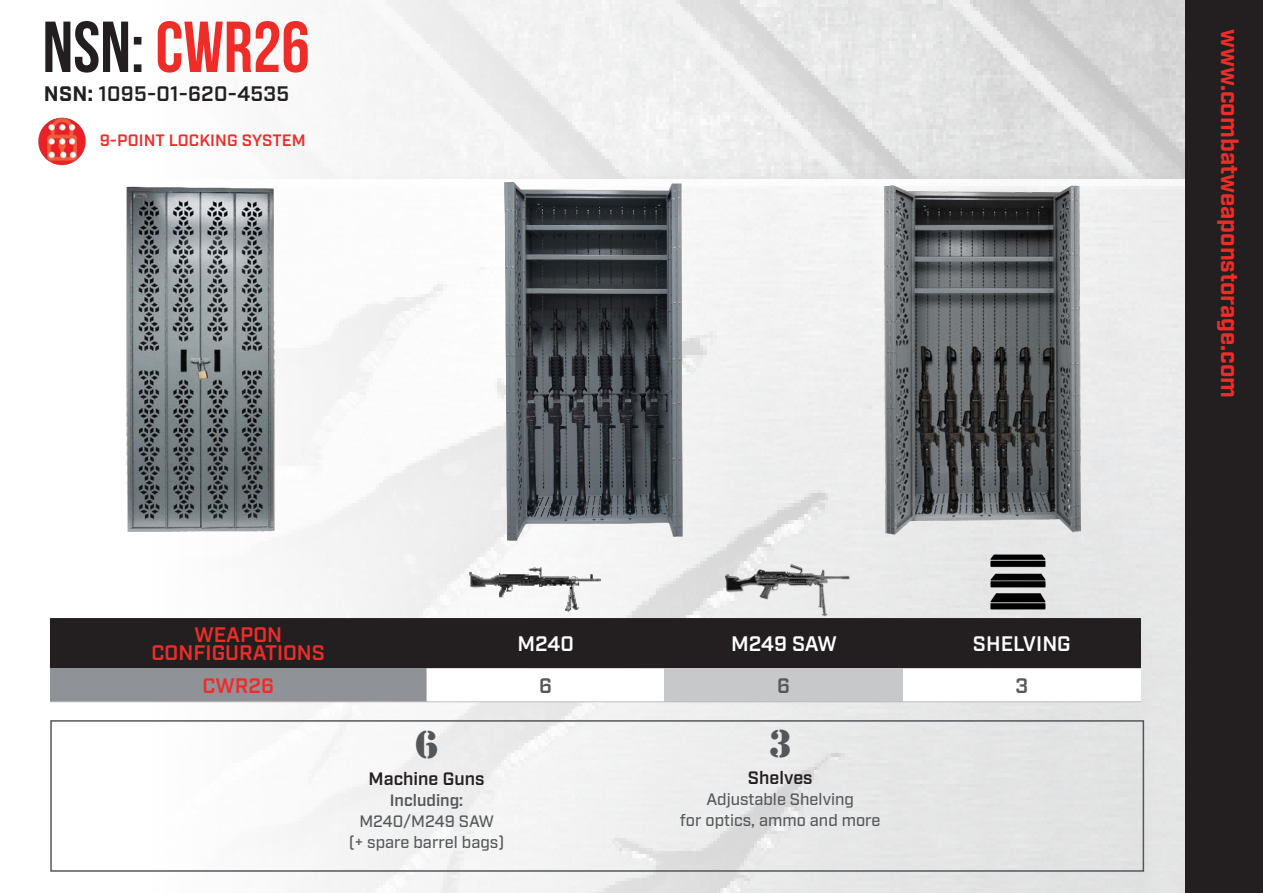
<style>
.page{position:relative;width:1263px;height:893px;background:#fff}
.page>*{position:absolute;margin:0;border:0;box-sizing:border-box;transform-origin:0 0}
.space{font:72px "Bebas Neue";color:#ee2d29}
.t1{font:36px "Stencil Std";color:#54575a}
.space-2{font:700 24px "Industry";color:#ee2d29}
.t2{font:600 21px "Industry";color:#ee2d29}
.t3{font:600 21px "Industry";letter-spacing:.01em;color:#231f20}
.t4{font:600 21px "Industry";color:#fff}
.t5{font:600 21px "Industry";color:#57585a}
.t6{font:600 18px "Industry";color:#231f20}
.t7{font:500 16.5px "Industry";color:#54575a}
.t8{font:600 16.5px "Industry";letter-spacing:.01em;color:#ee2d29}
.t9{font:600 16.5px "Industry";color:#54575a}
.s1{color:#231f20}
.s2{font-weight:700}
</style>
<div class="page">
<img style="left:50px;top:0;width:1134px;height:893px">
<img style="left:504px;top:183px;width:178px;height:357px">
<div style="left:1185px;top:0;width:78px;height:893px;background:#231f20"></div>
<div style="left:50px;top:618px;width:1091px;height:50px;background:#231f20"></div>
<div style="left:50px;top:668px;width:377px;height:34px;background:#8f9398"></div>
<svg style="left:427px;top:668px;width:714px;height:33px"></svg>
<div style="left:665px;top:668px;width:238px;height:34px;background:#c6c8c9"></div>
<hr style="left:50px;top:701px;width:377px;height:1px;background:#bcbdc0">
<hr style="left:427px;top:701px;width:238px;height:1px;background:#bcbdc0">
<hr style="left:665px;top:701px;width:238px;height:1px;background:#bcbdc0">
<hr style="left:903px;top:701px;width:238px;height:1px;background:#bcbdc0">
<div style="left:50px;top:720px;width:1094px;height:152px;border:2px solid #54575a"></div>
<img style="left:38px;top:112px;width:49px;height:56px">
<img style="left:980px;top:544px;width:75px;height:75px">
<img style="left:724px;top:561px;width:127px;height:58px">
<img style="left:467px;top:564px;width:135px;height:48px">
<img style="left:125px;top:187px;width:151px;height:347px">
<img style="left:884px;top:185px;width:198px;height:349px">
<p class="space" style="left:43px;top:8px;width:269px"><span class="s1">NSN:</span> CWR26</p>
<p class="space-2" style="left:1244px;top:29px;width:370px;rotate:90deg">www.combatweaponstorage.com</p>
<p class="t3" style="left:44px;top:81px;width:247px"><span class="s2">NSN:</span> 1095-01-620-4535</p>
<p class="t8" style="left:100px;top:130px;width:208px">9-POINT LOCKING SYSTEM</p>
<p class="t2" style="left:194px;top:622px;width:89px">WEAPON</p>
<p class="t2" style="left:151px;top:640px;width:175px">CONFIGURATIONS</p>
<p class="t4" style="left:517px;top:631px;width:58px">M240</p>
<p class="t4" style="left:731px;top:631px;width:107px">M249 SAW</p>
<p class="t4" style="left:973px;top:631px;width:99px">SHELVING</p>
<p class="t2" style="left:202px;top:673px;width:73px">CWR26</p>
<p class="t5" style="left:539px;top:673px;width:14px">6</p>
<p class="t5" style="left:777px;top:673px;width:14px">6</p>
<p class="t5" style="left:1015px;top:673px;width:14px">3</p>
<p class="t1" style="left:415px;top:721px;width:24px">6</p>
<p class="t6" style="left:369px;top:768px;width:117px">Machine Guns</p>
<p class="t9" style="left:390px;top:790px;width:75px">Including:</p>
<p class="t7" style="left:359px;top:811px;width:136px">M240/M249 SAW</p>
<p class="t7" style="left:349px;top:832px;width:157px">(+ spare barrel bags)</p>
<p class="t1" style="left:769px;top:720px;width:24px">3</p>
<p class="t6" style="left:748px;top:767px;width:66px">Shelves</p>
<p class="t7" style="left:706px;top:789px;width:149px">Adjustable Shelving</p>
<p class="t7" style="left:680px;top:810px;width:202px">for optics, ammo and more</p>
</div>
